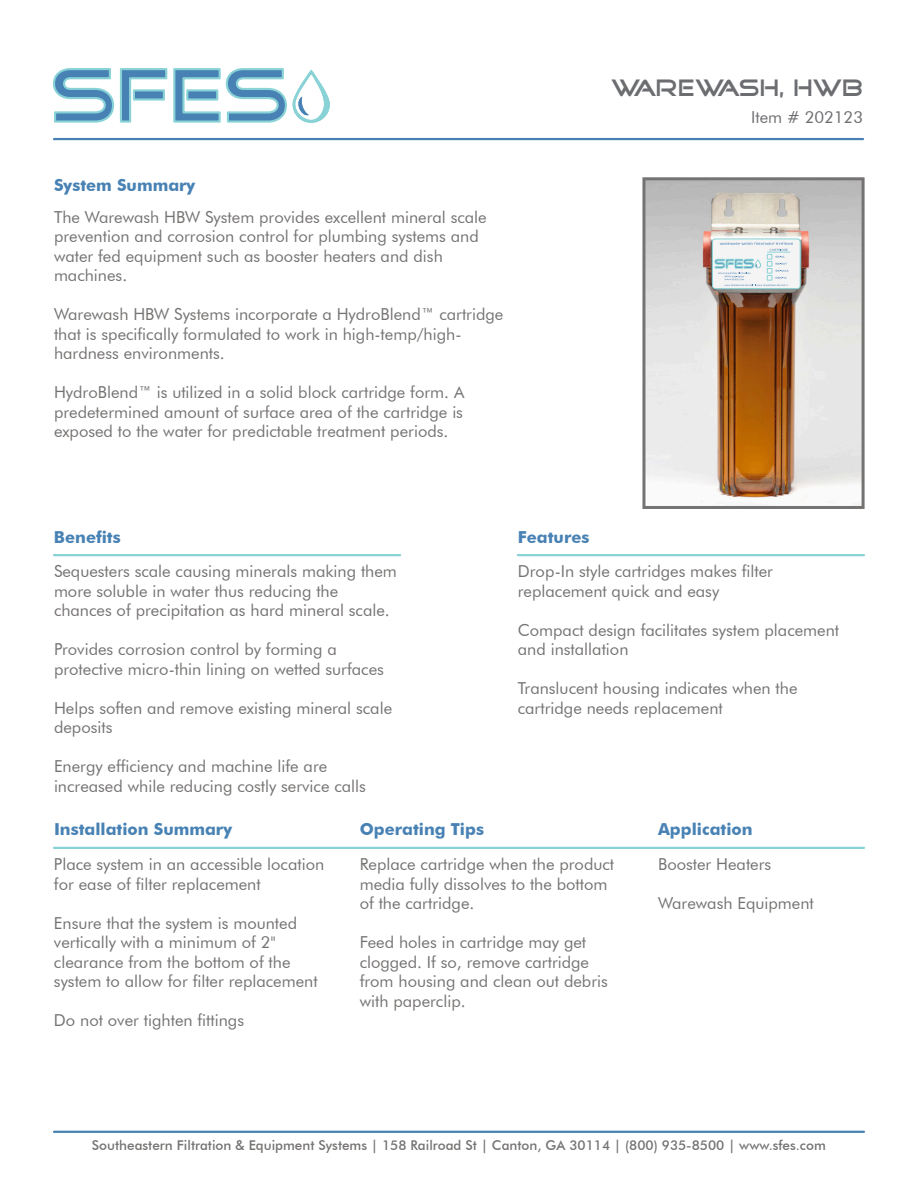
<style>
.page{position:relative;width:918px;height:1188px;background:#fff}
.page>*{position:absolute;margin:0;border:0;box-sizing:border-box;transform-origin:0 0}
.t1{font:24px "Good Times";color:#6c6d70}
.t2{font:16.5px/19.5px "Futura BT";color:#757372}
.t3{font:700 16.5px "Futura BT";color:#4882b4}
.t4{font:16.5px "Futura BT";color:#6c6d70}
.t5{font:500 13.5px "Futura BT";color:#757372}
</style>
<div class="page">
<hr style="left:54px;top:847px;width:810px;height:2px;background:#87d2d6">
<hr style="left:518px;top:554px;width:346px;height:2px;background:#87d2d6">
<hr style="left:54px;top:1131px;width:810px;height:2px;background:#4882b4">
<hr style="left:54px;top:138px;width:809px;height:2px;background:#4882b4">
<hr style="left:54px;top:554px;width:346px;height:2px;background:#87d2d6">
<img style="left:646px;top:181px;width:215px;height:324px">
<div style="left:642px;top:177px;width:223px;height:332px;border:3px solid #757372"></div>
<svg style="left:53px;top:68px;width:277px;height:55px"></svg>
<div style="left:712px;top:239px;width:88px;height:50px;background:#f5f4f4;border:1px solid #87d2d6;border-radius:3px"></div>
<svg style="left:715px;top:243px;width:78px;height:43px"></svg>
<p class="t3" style="left:54px;top:179px;width:143px">System Summary</p>
<p class="t2" style="left:54px;top:209px;width:434px">The Warewash HBW System provides excellent mineral scale prevention and corrosion control for plumbing systems and water fed equipment such as booster heaters and dish machines.</p>
<p class="t2" style="left:54px;top:306px;width:451px">Warewash HBW Systems incorporate a HydroBlend™ cartridge that is specifically formulated to work in high-temp/high&shy;hardness environments.</p>
<p class="t2" style="left:54px;top:384px;width:412px;text-align:justify">HydroBlend™ is utilized in a solid block cartridge form. A predetermined amount of surface area of the cartridge is exposed to the water for predictable treatment periods.</p>
<h1 class="t1" style="left:611px;top:80px;width:253px">WAREWASH, HWB</h1>
<p class="t4" style="left:751px;top:110px;width:113px">Item # 202123</p>
<p class="t3" style="left:54px;top:530px;width:68px">Benefits</p>
<p class="t3" style="left:518px;top:530px;width:73px">Features</p>
<p class="t2" style="left:54px;top:563px;width:344px">Sequesters scale causing minerals making them more soluble in water thus reducing the chances of precipitation as hard mineral scale.</p>
<p class="t2" style="left:54px;top:641px;width:331px">Provides corrosion control by forming a protective micro-thin lining on wetted surfaces</p>
<p class="t2" style="left:54px;top:700px;width:340px">Helps soften and remove existing mineral scale deposits</p>
<p class="t2" style="left:54px;top:758px;width:313px">Energy efficiency and machine life are increased while reducing costly service calls</p>
<p class="t2" style="left:518px;top:563px;width:257px">Drop-In style cartridges makes filter replacement quick and easy</p>
<p class="t2" style="left:518px;top:622px;width:323px">Compact design facilitates system placement and installation</p>
<p class="t2" style="left:518px;top:680px;width:281px">Translucent housing indicates when the cartridge needs replacement</p>
<p class="t3" style="left:54px;top:823px;width:180px">Installation Summary</p>
<p class="t3" style="left:360px;top:823px;width:126px">Operating Tips</p>
<p class="t3" style="left:658px;top:823px;width:96px">Application</p>
<p class="t2" style="left:54px;top:856px;width:272px">Place system in an accessible location for ease of filter replacement</p>
<p class="t2" style="left:54px;top:915px;width:265px">Ensure that the system is mounted vertically with a minimum of 2" clearance from the bottom of the system to allow for filter replacement</p>
<p class="t2" style="left:54px;top:1012px;width:192px">Do not over tighten fittings</p>
<p class="t2" style="left:360px;top:856px;width:256px">Replace cartridge when the product media fully dissolves to the bottom of the cartridge.</p>
<p class="t2" style="left:360px;top:934px;width:250px">Feed holes in cartridge may get clogged. If so, remove cartridge from housing and clean out debris with paperclip.</p>
<p class="t2" style="left:658px;top:856px;width:115px">Booster Heaters</p>
<p class="t2" style="left:658px;top:895px;width:157px">Warewash Equipment</p>
<p class="t5" style="left:92px;top:1140px;width:735px">Southeastern Filtration &amp; Equipment Systems | 158 Railroad St | Canton, GA 30114 | (800) 935-8500 | www.sfes.com</p>
</div>
